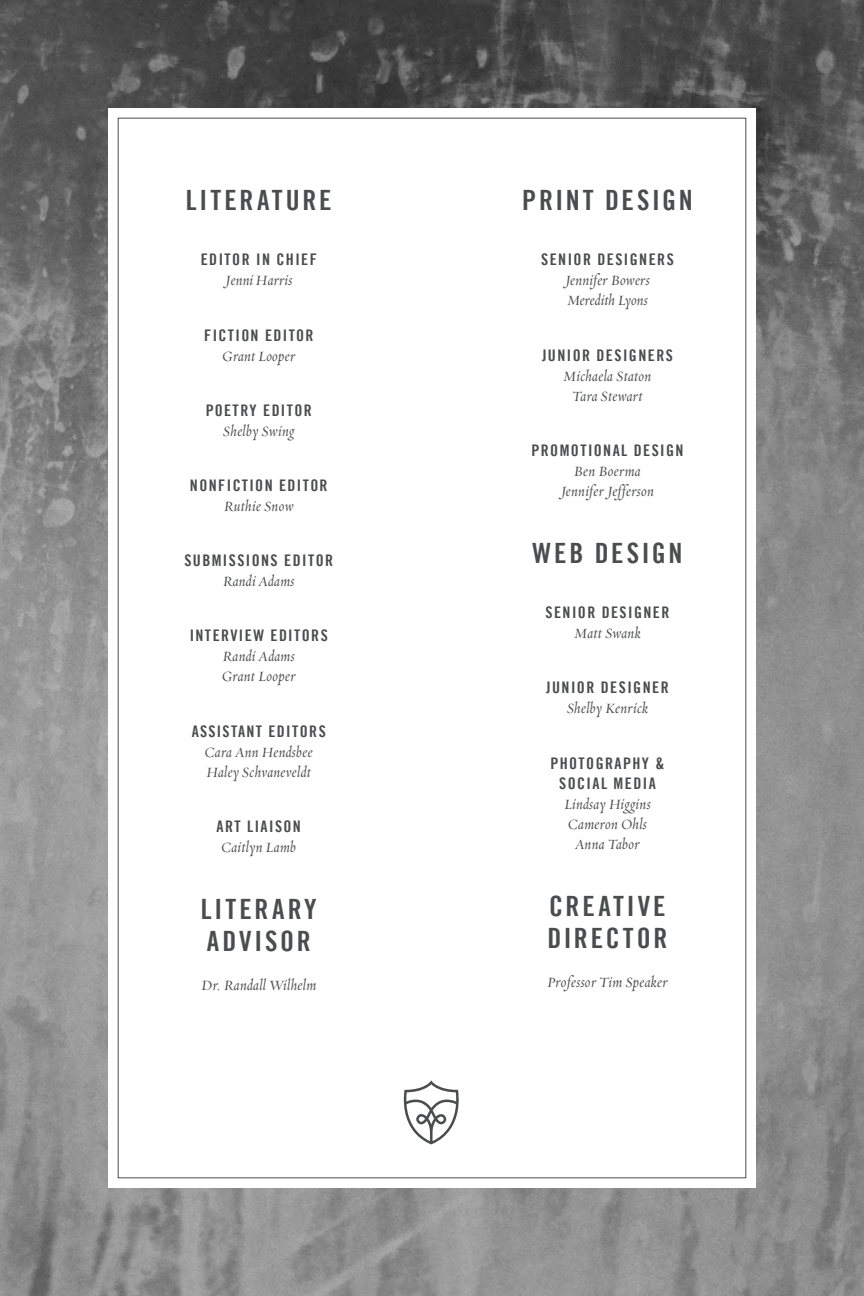
<style>
.page{position:relative;width:864px;height:1296px;background:#fff}
.page>*{position:absolute;margin:0;border:0;box-sizing:border-box;transform-origin:0 0}
.t1{font:28px "Trade Gothic LT Bold Cond Twenty";letter-spacing:.1em;color:#4b4c4d}
.t2{font:16px "Requiem Display HTF Italic";letter-spacing:.025em;color:#4b4c4d}
.t3{font:16px "Trade Gothic LT Bold Cond Twenty";letter-spacing:.09em;color:#4b4c4d}
</style>
<div class="page">
<img style="left:0;top:0;width:864px;height:1296px">
<div style="left:108px;top:108px;width:648px;height:1080px;background:#fff"></div>
<svg style="left:403px;top:1080px;width:56px;height:64px"></svg>
<p class="t1" style="left:186px;top:183px;width:147px">LITERATURE</p>
<p class="t3" style="left:201px;top:250px;width:118px">EDITOR IN CHIEF</p>
<p class="t2" style="left:225px;top:273px;width:68px">Jenni Harris</p>
<p class="t3" style="left:204px;top:325px;width:111px">FICTION EDITOR</p>
<p class="t2" style="left:222px;top:348px;width:74px">Grant Looper</p>
<p class="t3" style="left:206px;top:400px;width:107px">POETRY EDITOR</p>
<p class="t2" style="left:223px;top:423px;width:72px">Shelby Swing</p>
<p class="t3" style="left:190px;top:476px;width:139px">NONFICTION EDITOR</p>
<p class="t2" style="left:224px;top:499px;width:71px">Ruthie Snow</p>
<p class="t3" style="left:184px;top:551px;width:150px">SUBMISSIONS EDITOR</p>
<p class="t2" style="left:223px;top:574px;width:73px">Randi Adams</p>
<p class="t3" style="left:190px;top:626px;width:140px">INTERVIEW EDITORS</p>
<p class="t2" style="left:223px;top:649px;width:73px">Randi Adams</p>
<p class="t2" style="left:222px;top:669px;width:75px">Grant Looper</p>
<p class="t3" style="left:192px;top:721px;width:135px">ASSISTANT EDITORS</p>
<p class="t2" style="left:205px;top:744px;width:109px">Cara Ann Hendsbee</p>
<p class="t2" style="left:207px;top:764px;width:106px">Haley Schvaneveldt</p>
<p class="t3" style="left:217px;top:816px;width:86px">ART LIAISON</p>
<p class="t2" style="left:221px;top:839px;width:76px">Caitlyn Lamb</p>
<p class="t1" style="left:201px;top:892px;width:117px">LITERARY</p>
<p class="t1" style="left:207px;top:924px;width:105px">ADVISOR</p>
<p class="t2" style="left:201px;top:978px;width:116px">Dr. Randall Wilhelm</p>
<p class="t1" style="left:522px;top:183px;width:172px">PRINT DESIGN</p>
<p class="t3" style="left:541px;top:250px;width:134px">SENIOR DESIGNERS</p>
<p class="t2" style="left:565px;top:273px;width:86px">Jennifer Bowers</p>
<p class="t2" style="left:567px;top:293px;width:82px">Meredith Lyons</p>
<p class="t3" style="left:542px;top:345px;width:132px">JUNIOR DESIGNERS</p>
<p class="t2" style="left:564px;top:368px;width:89px">Michaela Staton</p>
<p class="t2" style="left:573px;top:388px;width:71px">Tara Stewart</p>
<p class="t3" style="left:531px;top:440px;width:154px">PROMOTIONAL DESIGN</p>
<p class="t2" style="left:574px;top:463px;width:68px">Ben Boerma</p>
<p class="t2" style="left:561px;top:483px;width:94px">Jennifer Jefferson</p>
<p class="t1" style="left:533px;top:536px;width:151px">WEB DESIGN</p>
<p class="t3" style="left:546px;top:603px;width:125px">SENIOR DESIGNER</p>
<p class="t2" style="left:575px;top:626px;width:67px">Matt Swank</p>
<p class="t3" style="left:546px;top:678px;width:124px">JUNIOR DESIGNER</p>
<p class="t2" style="left:567px;top:701px;width:82px">Shelby Kenrick</p>
<p class="t3" style="left:551px;top:753px;width:115px">PHOTOGRAPHY &amp;</p>
<p class="t3" style="left:559px;top:773px;width:98px">SOCIAL MEDIA</p>
<p class="t2" style="left:564px;top:796px;width:88px">Lindsay Higgins</p>
<p class="t2" style="left:568px;top:816px;width:80px">Cameron Ohls</p>
<p class="t2" style="left:575px;top:836px;width:66px">Anna Tabor</p>
<p class="t1" style="left:549px;top:889px;width:118px">CREATIVE</p>
<p class="t1" style="left:548px;top:921px;width:121px">DIRECTOR</p>
<p class="t2" style="left:547px;top:975px;width:122px">Professor Tim Speaker</p>
</div>
